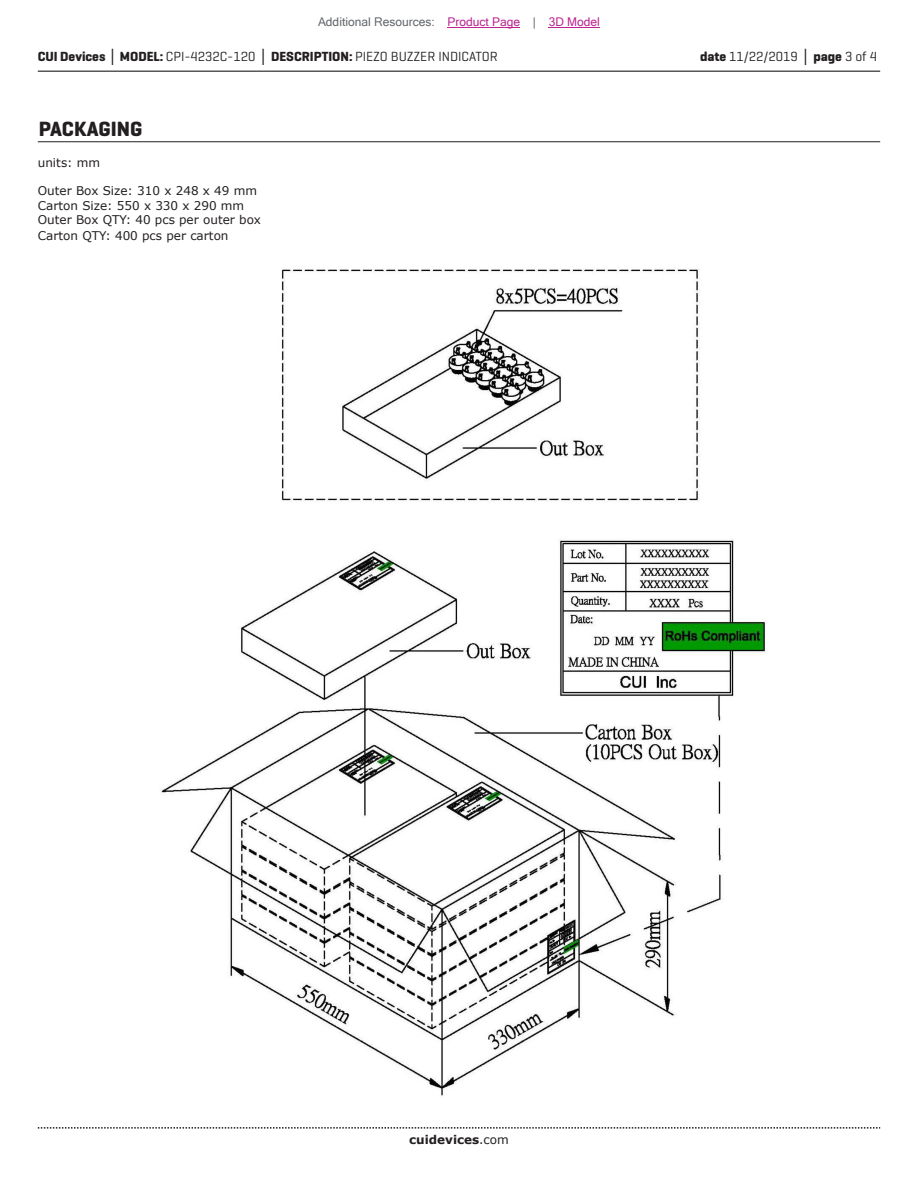
<style>
.page{position:relative;width:918px;height:1188px;background:#fff}
.page>*{position:absolute;margin:0;border:0;box-sizing:border-box;transform-origin:0 0}
.t1{font:700 21px "Geogrotesque";color:#231f20}
.t2{font:13.5px "Geogrotesque";color:#231f20}
.t3{font:12px/14.4px "Verdana";color:#231f20}
.t4{font:12px "Microsoft Sans Serif";color:#63676b}
.t5{font:700 12px "Verdana";color:#231f20}
.s1{color:#bd238f}
.s2{font-weight:700}
.s3{font-family:"Verdana";font-weight:700}
.s4{font-weight:400}
</style>
<div class="page">
<hr style="left:38px;top:71px;width:842px;height:1px;background:#231f20">
<svg style="left:38px;top:1127px;width:842px;height:2px"></svg>
<hr style="left:38px;top:141px;width:842px;height:1px;background:#231f20">
<img style="left:161px;top:269px;width:605px;height:827px">
<hr style="left:448px;top:27px;width:72px;height:1px;background:#bd238f">
<hr style="left:549px;top:27px;width:51px;height:1px;background:#bd238f">
<p class="t4" style="left:318px;top:15px;width:283px">Additional Resources: <span class="s1">Product Page</span> | <span class="s1">3D Model</span></p>
<p class="t2" style="left:38px;top:48px;width:461px"><span class="s2">CUI Devices</span> <span class="s3">│</span> <span class="s2">MODEL:</span> CPI-4232C-120 <span class="s3">│</span> <span class="s2">DESCRIPTION:</span> PIEZO BUZZER INDICATOR</p>
<p class="t2" style="left:700px;top:48px;width:179px"><span class="s2">date</span> 11/22/2019 <span class="s3">│</span> <span class="s2">page</span> 3 of 4</p>
<h1 class="t1" style="left:39px;top:116px;width:105px">PACKAGING</h1>
<p class="t3" style="left:38px;top:155px;width:64px">units: mm</p>
<p class="t3" style="left:38px;top:184px;width:225px">Outer Box Size: 310 x 248 x 49 mm<br>Carton Size: 550 x 330 x 290 mm<br>Outer Box QTY: 40 pcs per outer box</p>
<p class="t3" style="left:38px;top:229px;width:192px">Carton QTY: 400 pcs per carton</p>
<p class="t5" style="left:409px;top:1131px;width:101px">cuidevices<span class="s4">.com</span></p>
</div>
